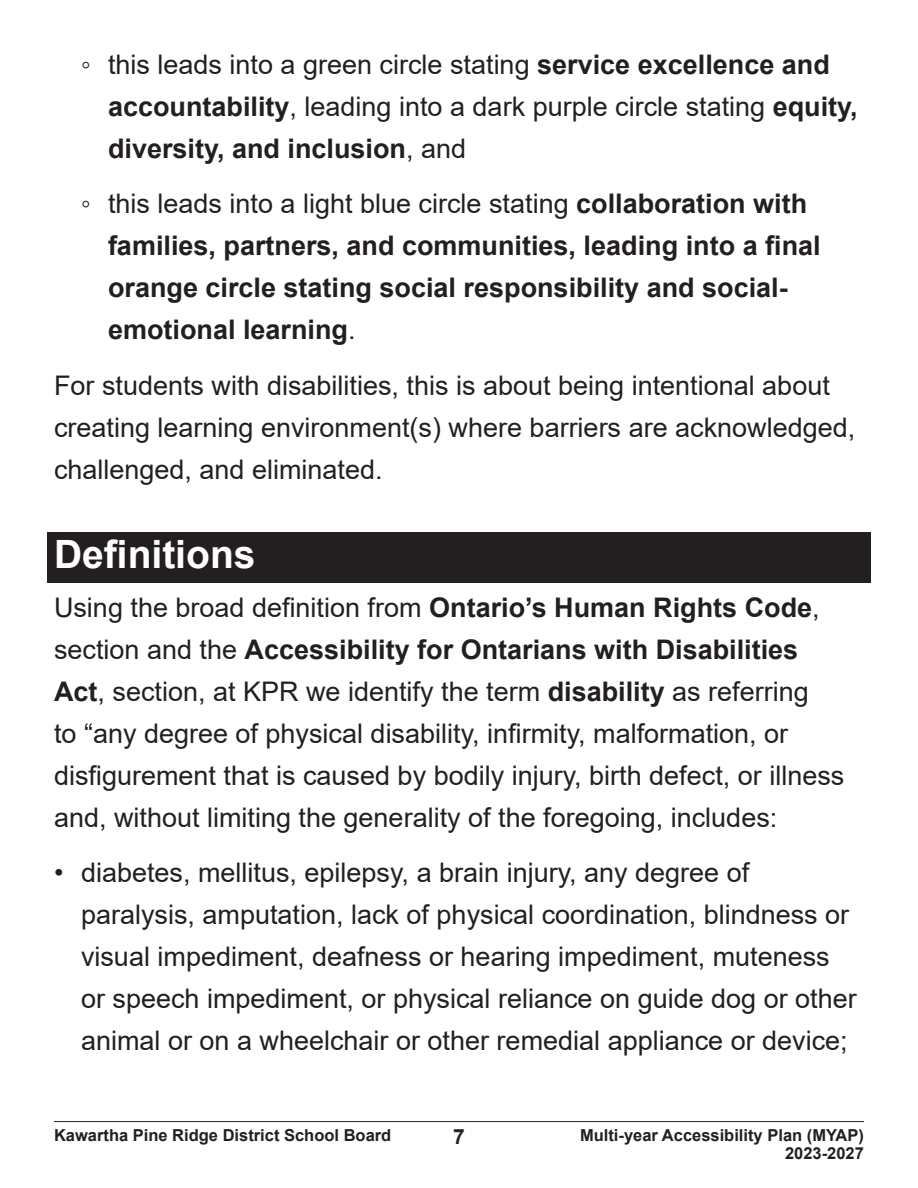
<style>
.page{position:relative;width:918px;height:1188px;background:#fff}
.page>*{position:absolute;margin:0;border:0;box-sizing:border-box;transform-origin:0 0}
.subsection_heading_with_shading{font:700 39px "Arial";color:#fff}
.Body{font:27px/42px "Arial";color:#231f20}
.t1{font:700 27px/42px "Arial";color:#231f20}
.t2{font:700 21px "Arial";color:#231f20}
.t3{font:700 16.5px/18px "Arial";color:#231f20;text-align:right}
.s1{font-weight:700}
.s2{font-weight:400}
</style>
<div class="page">
<hr style="left:54px;top:1121px;width:810px;height:1px;background:#231f20">
<div style="left:47px;top:533px;width:824px;height:50px;background:#231f20"></div>
<p class="Body" style="left:108px;top:43px;width:751px;text-indent:-27px">◦ this leads into a green circle stating <span class="s1">service excellence and accountability</span>, leading into a dark purple circle stating <span class="s1">equity, diversity, and inclusion</span>, and</p>
<p class="t1" style="left:108px;top:183px;width:714px;text-indent:-27px"><span class="s2">◦ this leads into a light blue circle stating</span> collaboration with families, partners, and communities, leading into a final orange circle stating social responsibility and social&shy;emotional learning<span class="s2">.</span></p>
<p class="Body" style="left:54px;top:364px;width:803px">For students with disabilities, this is about being intentional about creating learning environment(s) where barriers are acknowledged, challenged, and eliminated.</p>
<p class="subsection_heading_with_shading" style="left:54px;top:527px;width:203px">Definitions</p>
<p class="Body" style="left:54px;top:586px;width:792px">Using the broad definition from <span class="s1">Ontario’s Human Rights Code</span>, section and the <span class="s1">Accessibility for Ontarians with Disabilities Act</span>, section, at KPR we identify the term <span class="s1">disability</span> as referring<br>to “any degree of physical disability, infirmity, malformation, or disfigurement that is caused by bodily injury, birth defect, or illness and, without limiting the generality of the foregoing, includes:</p>
<p class="Body" style="left:81px;top:852px;width:777px;text-indent:-27px">• diabetes, mellitus, epilepsy, a brain injury, any degree of paralysis, amputation, lack of physical coordination, blindness or visual impediment, deafness or hearing impediment, muteness or speech impediment, or physical reliance on guide dog or other animal or on a wheelchair or other remedial appliance or device;</p>
<p class="t3" style="left:54px;top:1126px;width:339px">Kawartha Pine Ridge District School Board</p>
<p class="t2" style="left:453px;top:1122px;width:13px">7</p>
<p class="t3" style="left:580px;top:1126px;width:285px">Multi-year Accessibility Plan (MYAP)<br>2023-2027</p>
</div>
